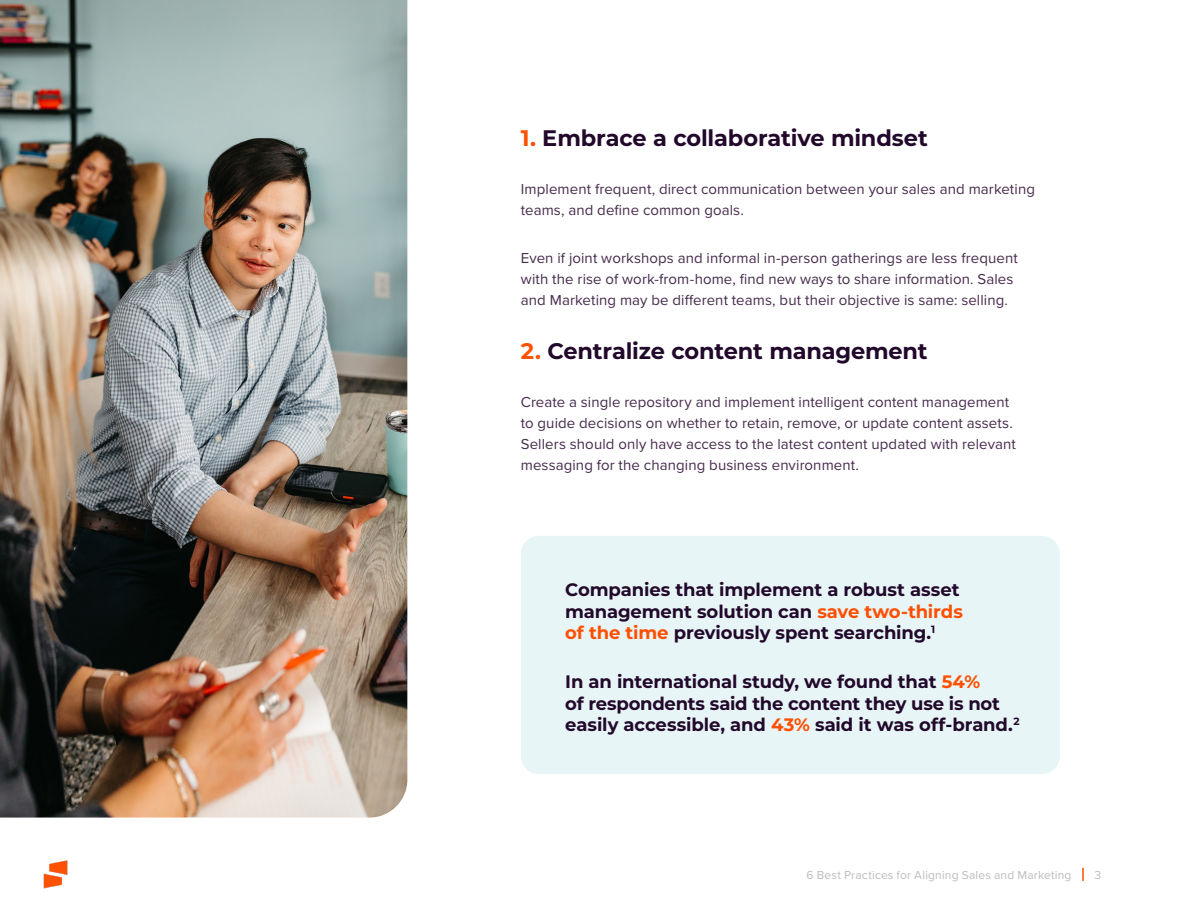
<style>
.page{position:relative;width:1188px;height:918px;background:#fff}
.page>*{position:absolute;margin:0;border:0;box-sizing:border-box;transform-origin:0 0}
.Body{font:700 22.5px "Montserrat";letter-spacing:-.01em;color:#22092b}
.Body-2{font:700 18px/21.6px "Montserrat";letter-spacing:-.01em;color:#22092b}
.Body-3{font:15px/21px "Proxima Nova";letter-spacing:.005em;color:#472b4d}
.t1{font:12px "Proxima Nova";letter-spacing:.015em;color:#bcbcbc}
.s1{color:#fe5000}
.s2{color:#ff4f00}
</style>
<div class="page">
<img style="left:43px;top:860px;width:25px;height:28px">
<svg style="left:1082px;top:868px;width:2px;height:13px"></svg>
<img style="left:0;top:0;width:407px;height:818px">
<div style="left:521px;top:536px;width:539px;height:238px;background:#e7f5f6;border-radius:18px"></div>
<p class="Body" style="left:521px;top:123px;width:409px"><span class="s1">1.</span> Embrace a collaborative mindset</p>
<p class="Body-3" style="left:521px;top:178px;width:516px">Implement frequent, direct communication between your sales and marketing teams, and define common goals.</p>
<p class="Body-3" style="left:521px;top:247px;width:499px">Even if joint workshops and informal in-person gatherings are less frequent with the rise of work-from-home, find new ways to share information. Sales and Marketing may be different teams, but their objective is same: selling.</p>
<p class="Body" style="left:521px;top:336px;width:408px"><span class="s1">2.</span> Centralize content management</p>
<p class="Body-3" style="left:521px;top:391px;width:497px">Create a single repository and implement intelligent content management to guide decisions on whether to retain, remove, or update content assets.<br>Sellers should only have access to the latest content updated with relevant messaging for the changing business environment.</p>
<p class="Body-2" style="left:565px;top:579px;width:399px">Companies that implement a robust asset management solution can <span class="s2">save two-thirds of the time</span> previously spent searching.<sup>1</sup></p>
<p class="Body-2" style="left:565px;top:670px;width:456px">In an international study, we found that <span class="s2">54%<br></span>of respondents said the content they use is not easily accessible, and <span class="s2">43%</span> said it was off-brand.<sup>2</sup></p>
<p class="t1" style="left:807px;top:866px;width:266px">6 Best Practices for Aligning Sales and Marketing</p>
<p class="t1" style="left:1095px;top:866px;width:8px">3</p>
</div>
